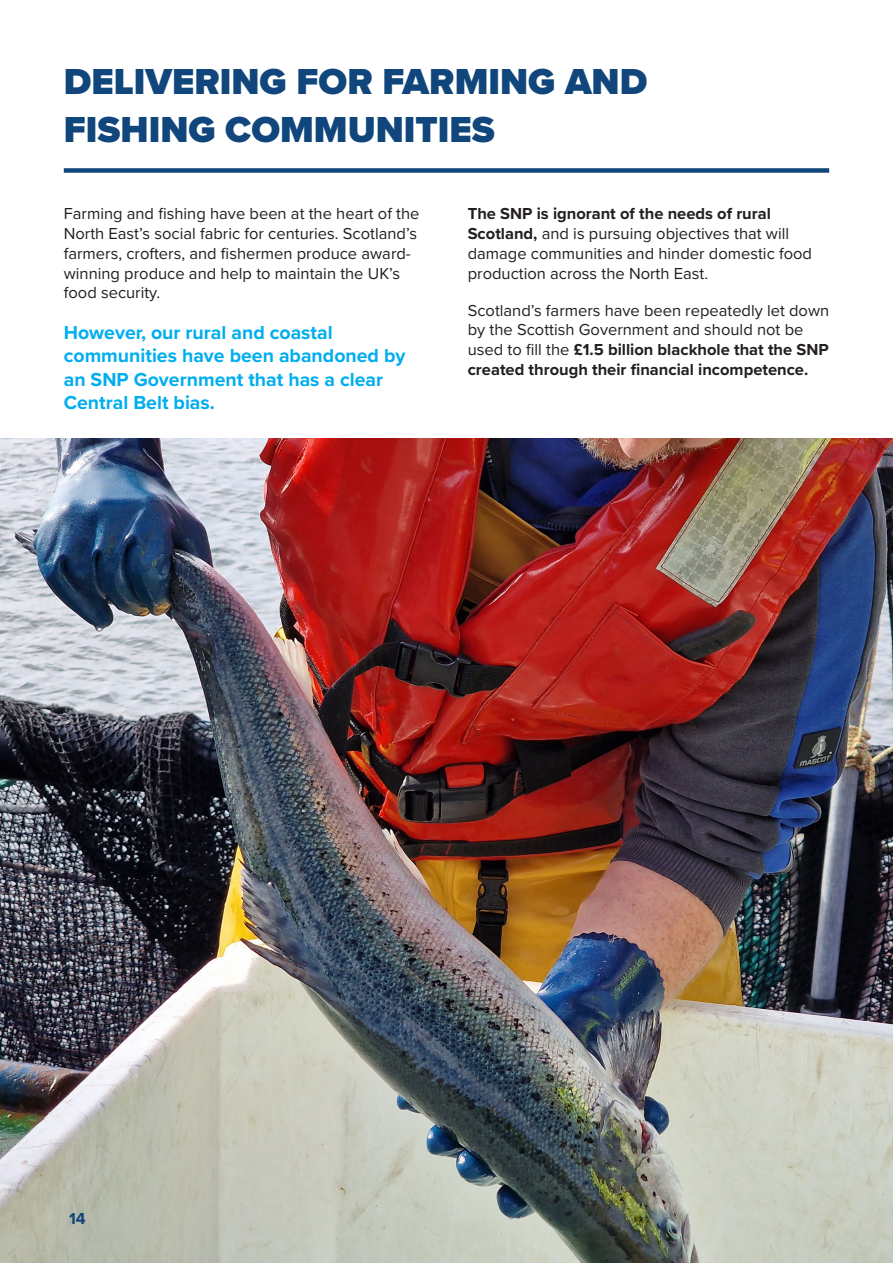
<style>
.page{position:relative;width:893px;height:1263px;background:#fff}
.page>*{position:absolute;margin:0;border:0;box-sizing:border-box;transform-origin:0 0}
.Heading_1{font:900 37.5px/48px "Proxima Nova";color:#10467c}
.t1{font:700 19.5px/23.4px "Proxima Nova";color:#00aeef}
.t2{font:16.5px/19.8px "Proxima Nova";color:#231f20}
.heading_1{font:700 16.5px "Proxima Nova";color:#10467c}
.s1{font-weight:700}
</style>
<div class="page">
<div style="left:64px;top:168px;width:765px;height:5px;background:#10467c"></div>
<img style="left:0;top:438px;width:893px;height:825px">
<p class="Heading_1" style="left:64px;top:58px;width:585px">DELIVERING FOR FARMING AND<br>FISHING COMMUNITIES</p>
<p class="t2" style="left:64px;top:203px;width:357px">Farming and fishing have been at the heart of the North East’s social fabric for centuries. Scotland’s farmers, crofters, and fishermen produce award&shy;winning produce and help to maintain the UK’s food security.</p>
<p class="t1" style="left:64px;top:320px;width:343px">However, our rural and coastal communities have been abandoned by an SNP Government that has a clear<br>Central Belt bias.</p>
<p class="t2" style="left:468px;top:203px;width:346px"><span class="s1">The SNP is ignorant of the needs of rural Scotland,</span> and is pursuing objectives that will damage communities and hinder domestic food production across the North East.</p>
<p class="t2" style="left:468px;top:299px;width:363px">Scotland’s farmers have been repeatedly let down by the Scottish Government and should not be used to fill the <span class="s1">£1.5 billion blackhole that the SNP created through their financial incompetence.</span></p>
<p class="heading_1" style="left:69px;top:1206px;width:18px">14</p>
</div>
